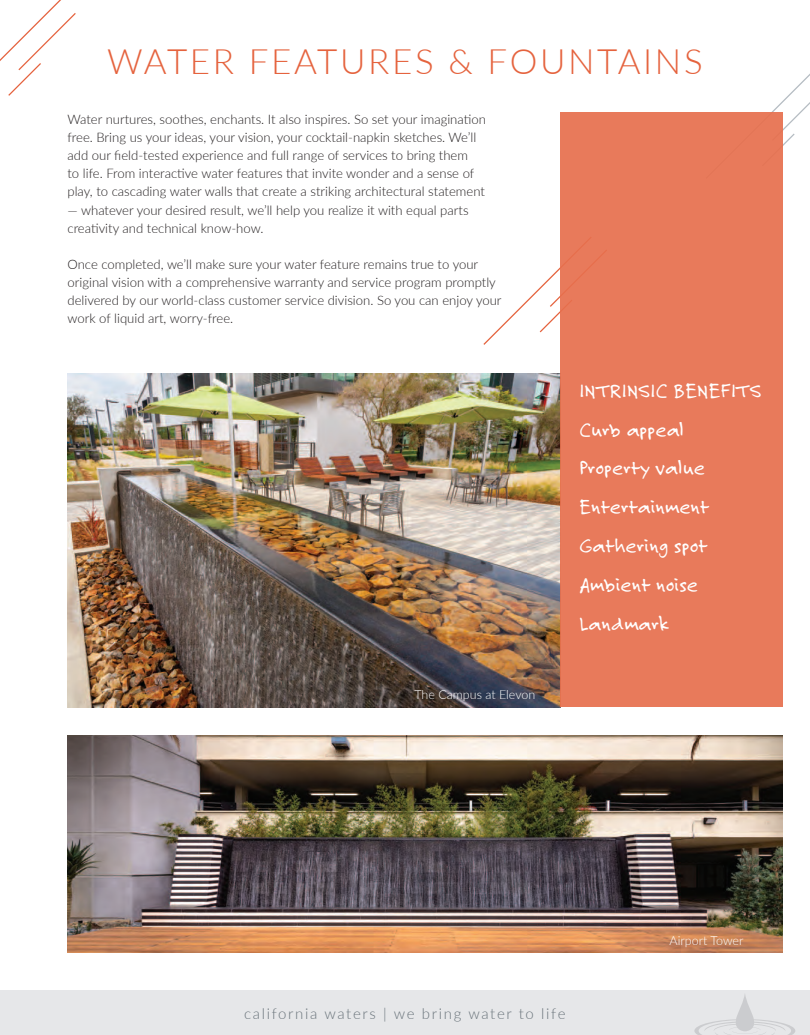
<style>
.page{position:relative;width:810px;height:1035px;background:#fff}
.page>*{position:absolute;margin:0;border:0;box-sizing:border-box;transform-origin:0 0}
.t1{font:300 35px "Lato";letter-spacing:.075em;color:#e5633e}
.t2{font:21.5px "Felt Tip Roman";letter-spacing:.215em;color:#fff}
.t3{font:21.25px/38.8px "Felt Tip Roman";letter-spacing:.01em;color:#fff}
.t4{font:300 15px "Lato";letter-spacing:.11em;color:#6a747b}
.t5{font:300 13.12px/18.1px "Lato";color:#231f20}
.t6{font:300 12.5px "Lato";color:#fff}
</style>
<div class="page">
<div style="left:0;top:990px;width:810px;height:45px;background:#e6e7e9"></div>
<svg style="left:694px;top:995px;width:101px;height:40px"></svg>
<svg style="left:483px;top:267px;width:77px;height:78px"></svg>
<svg style="left:772px;top:74px;width:38px;height:72px"></svg>
<svg style="left:0;top:0;width:76px;height:96px"></svg>
<img style="left:68px;top:735px;width:715px;height:218px">
<img style="left:68px;top:373px;width:492px;height:334px">
<div style="left:560px;top:112px;width:223px;height:595px;background:#e87a5b"></div>
<h1 class="t1" style="left:107px;top:38px;width:597px">WATER FEATURES &amp; FOUNTAINS</h1>
<p class="t5" style="left:68px;top:110px;width:420px">Water nurtures, soothes, enchants. It also inspires. So set your imagination free. Bring us your ideas, your vision, your cocktail-napkin sketches. We’ll add our field-tested experience and full range of services to bring them<br>to life. From interactive water features that invite wonder and a sense of play, to cascading water walls that create a striking architectural statement</p>
<p class="t5" style="left:68px;top:200px;width:403px">— whatever your desired result, we’ll help you realize it with equal parts creativity and technical know-how.</p>
<p class="t5" style="left:68px;top:255px;width:436px">Once completed, we’ll make sure your water feature remains true to your original vision with a comprehensive warranty and service program promptly delivered by our world-class customer service division. So you can enjoy your work of liquid art, worry-free.</p>
<p class="t6" style="left:414px;top:686px;width:122px">The Campus at Elevon</p>
<h2 class="t2" style="left:579px;top:377px;width:179px">intrinsic benefits</h2>
<h3 class="t3" style="left:579px;top:410px;width:131px">Curb appeal<br>Property value<br>Entertainment<br>Gathering spot<br>Ambient noise<br>Landmark</h3>
<p class="t4" style="left:244px;top:1003px;width:323px">california waters | we bring water to life</p>
<p class="t6" style="left:670px;top:932px;width:75px">Airport Tower</p>
</div>
